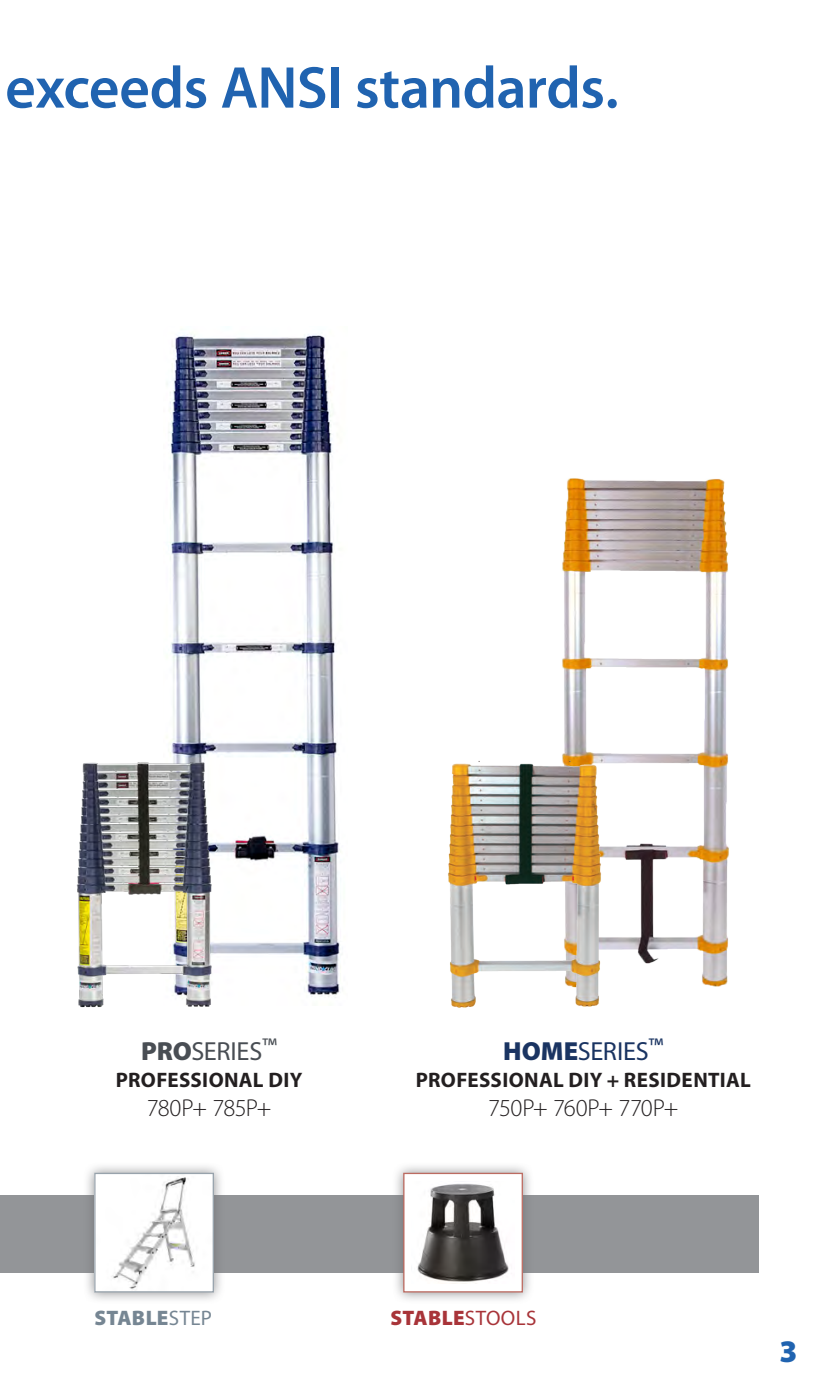
<style>
.page{position:relative;width:819px;height:1386px;background:#fff}
.page>*{position:absolute;margin:0;border:0;box-sizing:border-box;transform-origin:0 0}
.t1{font:600 59.5px "Myriad Pro";letter-spacing:-.01em;color:#2063b0}
.t2{font:900 31.5px "Myriad Pro";color:#2063b0}
.Product_text{font:26.25px "Myriad Pro";letter-spacing:-.01em;color:#1a3462}
.Product_text-2{font:26.25px "Myriad Pro";letter-spacing:-.01em;color:#494e54}
.Product_text-3{font:300 24.5px "Myriad Pro";letter-spacing:-.025em;color:#231f20}
.Product_text-4{font:700 21px "Myriad Pro";letter-spacing:.015em;color:#231f20}
.Product_text-5{font:900 21px "Myriad Pro";letter-spacing:.01em;color:#a83439}
.Product_text-6{font:900 21px "Myriad Pro";letter-spacing:.01em;color:#768693}
.s1{font-weight:900}
.s2{font-weight:400}
</style>
<div class="page">
<div style="left:0;top:1195px;width:758px;height:77px;background:#939598"></div>
<img style="left:166px;top:334px;width:175px;height:664px">
<img style="left:76px;top:760px;width:142px;height:248px">
<img style="left:562px;top:478px;width:167px;height:509px">
<img style="left:448px;top:745px;width:178px;height:263px">
<div style="left:392px;top:1161px;width:142px;height:143px;background:#6c6d70;opacity:.75"></div>
<div style="left:404px;top:1173px;width:118px;height:119px;background:#fff"></div>
<img style="left:417px;top:1183px;width:92px;height:101px">
<div style="left:403px;top:1173px;width:120px;height:120px;border:1px solid #bc6b61"></div>
<div style="left:83px;top:1161px;width:142px;height:143px;background:#6c6d70;opacity:.75"></div>
<img style="left:96px;top:1175px;width:116px;height:116px">
<div style="left:94px;top:1173px;width:120px;height:120px;border:1px solid #98a3ac"></div>
<h1 class="t1" style="left:5px;top:50px;width:615px">exceeds ANSI standards.</h1>
<p class="Product_text-2" style="left:141px;top:1035px;width:137px"><span class="s1">PRO</span>SERIES<sup>™</sup></p>
<p class="Product_text-4" style="left:116px;top:1066px;width:188px">PROFESSIONAL DIY</p>
<p class="Product_text-3" style="left:147px;top:1094px;width:126px">780P+ 785P+</p>
<p class="Product_text" style="left:503px;top:1035px;width:162px"><span class="s1">HOME</span>SERIES<sup>™</sup></p>
<p class="Product_text-4" style="left:416px;top:1066px;width:336px">PROFESSIONAL DIY + RESIDENTIAL</p>
<p class="Product_text-3" style="left:488px;top:1094px;width:192px">750P+ 760P+ 770P+</p>
<p class="Product_text-6" style="left:94px;top:1304px;width:119px">STABLE<span class="s2">STEP</span></p>
<p class="Product_text-5" style="left:390px;top:1304px;width:148px">STABLE<span class="s2">STOOLS</span></p>
<p class="t2" style="left:780px;top:1331px;width:20px">3</p>
</div>
